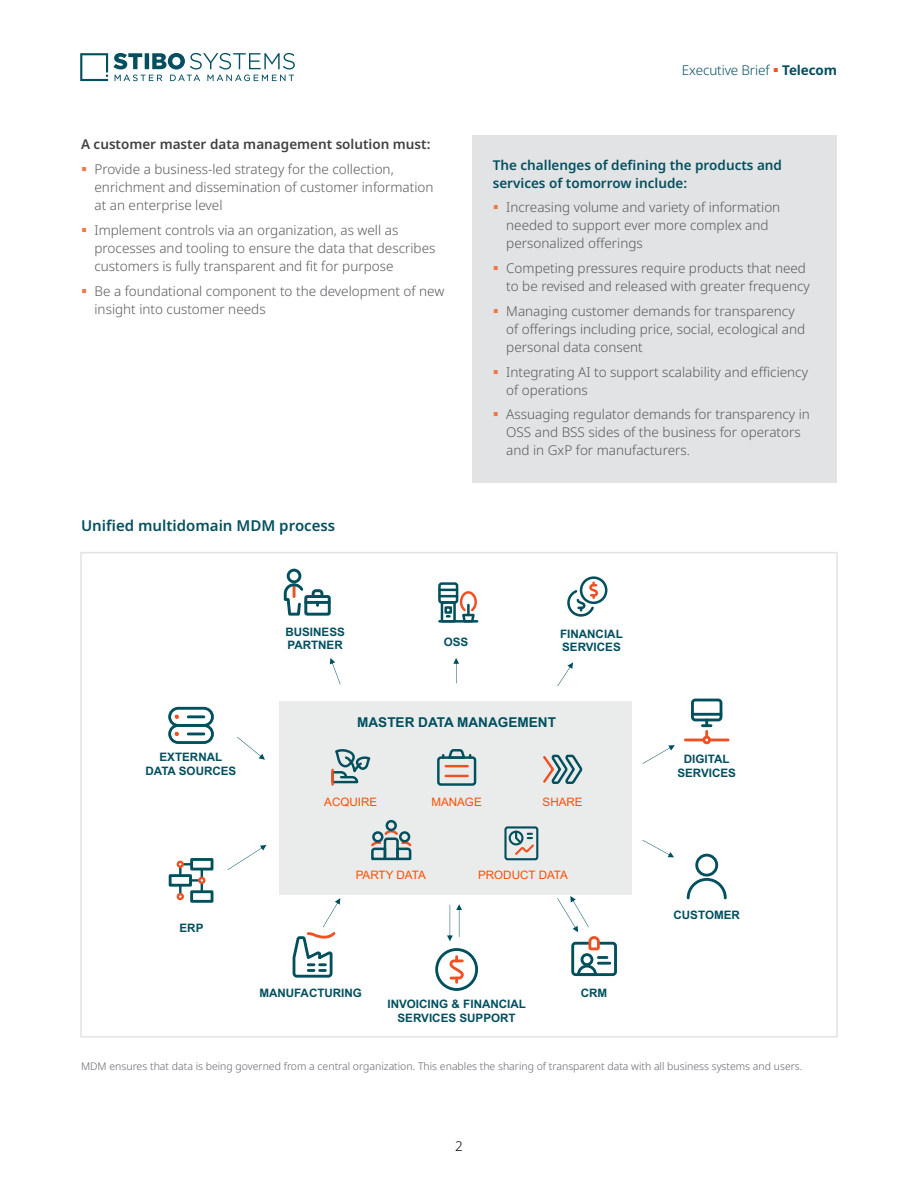
<style>
.page{position:relative;width:918px;height:1188px;background:#fff}
.page>*{position:absolute;margin:0;border:0;box-sizing:border-box;transform-origin:0 0}
.t1{font:600 15px "Noto Sans";color:#044f5f}
.t2{font:700 13.65px "Arial";color:#004f5f}
.t3{font:300 13.5px/18px "Noto Sans";color:#58595b}
.t4{font:600 13.5px/18px "Noto Sans";color:#044f5f}
.t5{font:600 13.5px "Noto Sans";color:#414042}
.t6{font:300 13.5px "Noto Sans";letter-spacing:-.01em;color:#044f5f}
.t7{font:300 13.5px "Noto Sans";color:#000}
.t8{font:700 11.7px/13.5px "Arial";color:#004f5f;text-align:center}
.t9{font:11.7px "Arial";color:#ff4e00}
.t10{font:11.7px "Arial";letter-spacing:-.02em;color:#ff4e00}
.t11{font:300 10.5px "Noto Sans";color:#63656a}
.s1{color:#f05123}
.s2{font-weight:700}
</style>
<div class="page">
<svg style="left:80px;top:53px;width:215px;height:28px"></svg>
<div style="left:279px;top:701px;width:352px;height:194px;background:#eaecec"></div>
<svg style="left:175px;top:715px;width:4px;height:4px"></svg>
<svg style="left:175px;top:732px;width:4px;height:4px"></svg>
<div style="left:168px;top:707px;width:46px;height:20px;border:3px solid #004f5d;border-radius:9px"></div>
<div style="left:168px;top:724px;width:46px;height:20px;border:3px solid #004f5d;border-radius:9px"></div>
<hr style="left:188px;top:715px;width:16px;height:3px;background:#004f5d">
<svg style="left:188px;top:733px;width:16px;height:2px"></svg>
<div style="left:190px;top:890px;width:23px;height:13px;border:3px solid #004f5d"></div>
<div style="left:190px;top:858px;width:23px;height:13px;border:3px solid #004f5d"></div>
<div style="left:169px;top:874px;width:23px;height:13px;border:3px solid #004f5d"></div>
<div style="left:177px;top:861px;width:7px;height:7px;border:2px solid #f05123;border-radius:50%"></div>
<div style="left:177px;top:893px;width:7px;height:7px;border:2px solid #f05123;border-radius:50%"></div>
<svg style="left:179px;top:863px;width:24px;height:31px"></svg>
<div style="left:198px;top:877px;width:7px;height:7px;border:2px solid #f05123;border-radius:50%"></div>
<div style="left:571px;top:942px;width:46px;height:34px;border:3px solid #004f5d;border-radius:3px"></div>
<div style="left:435px;top:948px;width:43px;height:43px;border:3px solid #004f5d;border-radius:50%"></div>
<svg style="left:449px;top:957px;width:15px;height:25px"></svg>
<svg style="left:331px;top:750px;width:40px;height:34px"></svg>
<hr style="left:331px;top:770px;width:3px;height:15px;background:#f05123">
<div style="left:437px;top:756px;width:39px;height:30px;border:2px solid #004f5d;border-radius:2px"></div>
<hr style="left:446px;top:765px;width:22px;height:2px;background:#f05123">
<hr style="left:446px;top:775px;width:22px;height:2px;background:#f05123">
<svg style="left:442px;top:749px;width:29px;height:10px"></svg>
<svg style="left:543px;top:754px;width:40px;height:30px"></svg>
<div style="left:691px;top:699px;width:31px;height:22px;border:3px solid #004f5d;border-radius:3px"></div>
<svg style="left:685px;top:720px;width:43px;height:21px"></svg>
<hr style="left:692px;top:713px;width:29px;height:3px;background:#004f5d">
<div style="left:702px;top:736px;width:9px;height:8px;border:3px solid #f05123;border-radius:50%"></div>
<div style="left:695px;top:854px;width:23px;height:23px;border:3px solid #004f5d;border-radius:50%"></div>
<svg style="left:686px;top:878px;width:41px;height:22px"></svg>
<svg style="left:330px;top:658px;width:11px;height:26px"></svg>
<svg style="left:453px;top:658px;width:6px;height:25px"></svg>
<svg style="left:557px;top:662px;width:16px;height:24px"></svg>
<svg style="left:643px;top:745px;width:32px;height:19px"></svg>
<svg style="left:643px;top:840px;width:31px;height:17px"></svg>
<svg style="left:557px;top:896px;width:53px;height:81px"></svg>
<svg style="left:447px;top:904px;width:15px;height:37px"></svg>
<svg style="left:292px;top:898px;width:48px;height:80px"></svg>
<svg style="left:228px;top:845px;width:38px;height:25px"></svg>
<svg style="left:237px;top:737px;width:28px;height:23px"></svg>
<hr style="left:439px;top:620px;width:38px;height:3px;background:#004f5d">
<div style="left:438px;top:582px;width:20px;height:22px;border:3px solid #004f5d;border-radius:2px"></div>
<svg style="left:439px;top:589px;width:37px;height:34px"></svg>
<div style="left:304px;top:595px;width:27px;height:21px;border:3px solid #004f5d"></div>
<hr style="left:306px;top:601px;width:23px;height:3px;background:#004f5d">
<div style="left:287px;top:569px;width:14px;height:14px;border:3px solid #004f5d;border-radius:50%"></div>
<svg style="left:283px;top:584px;width:42px;height:32px"></svg>
<div style="left:580px;top:576px;width:27px;height:28px;border:3px solid #004f5d;border-radius:50%"></div>
<svg style="left:567px;top:583px;width:33px;height:34px"></svg>
<svg style="left:371px;top:829px;width:41px;height:32px"></svg>
<div style="left:386px;top:820px;width:11px;height:11px;border:3px solid #004f5d;border-radius:50%"></div>
<div style="left:399px;top:831px;width:11px;height:12px;border:3px solid #004f5d;border-radius:50%"></div>
<div style="left:372px;top:831px;width:11px;height:12px;border:3px solid #004f5d;border-radius:50%"></div>
<div style="left:504px;top:826px;width:34px;height:34px;border:2px solid #004f5d;border-radius:2px"></div>
<div style="left:509px;top:831px;width:15px;height:14px;border:2px solid #004f5d;border-radius:50%"></div>
<svg style="left:513px;top:830px;width:23px;height:27px"></svg>
<div style="left:80px;top:552px;width:758px;height:486px;border:2px solid #e2e3e4"></div>
<div style="left:472px;top:135px;width:365px;height:347px;background:#e2e3e4"></div>
<p class="t5" style="left:81px;top:135px;width:351px">A customer master data management solution must:</p>
<p class="t3" style="left:95px;top:161px;width:341px">Provide a business-led strategy for the collection, enrichment and dissemination of customer information at an enterprise level</p>
<p class="t3" style="left:95px;top:221px;width:342px">Implement controls via an organization, as well as processes and tooling to ensure the data that describes customers is fully transparent and fit for purpose</p>
<p class="t3" style="left:95px;top:282px;width:351px">Be a foundational component to the development of new insight into customer needs</p>
<p class="t1" style="left:81px;top:515px;width:256px">Unified multidomain MDM process</p>
<p class="t6" style="left:682px;top:60px;width:157px">Executive Brief <span class="s1">▪</span> <span class="s2">Telecom</span></p>
<p class="t4" style="left:493px;top:156px;width:291px">The challenges of defining the products and services of tomorrow include:</p>
<p class="t3" style="left:506px;top:199px;width:276px">Increasing volume and variety of information needed to support ever more complex and personalized offerings</p>
<p class="t3" style="left:506px;top:260px;width:305px">Competing pressures require products that need to be revised and released with greater frequency</p>
<p class="t3" style="left:506px;top:302px;width:301px">Managing customer demands for transparency of offerings including price, social, ecological and personal data consent</p>
<p class="t3" style="left:506px;top:363px;width:303px">Integrating AI to support scalability and efficiency of operations</p>
<p class="t3" style="left:506px;top:406px;width:305px">Assuaging regulator demands for transparency in<br>OSS and BSS sides of the business for operators and in GxP for manufacturers.</p>
<p class="t8" style="left:285px;top:625px;width:61px;text-align:left">BUSINESS<br>PARTNER</p>
<p class="t8" style="left:444px;top:635px;width:26px">OSS</p>
<p class="t8" style="left:560px;top:627px;width:64px;text-align:left">FINANCIAL<br>SERVICES</p>
<p class="t8" style="left:145px;top:751px;width:92px">EXTERNAL<br>DATA SOURCES</p>
<p class="t2" style="left:357px;top:713px;width:200px">MASTER DATA MANAGEMENT</p>
<p class="t9" style="left:324px;top:794px;width:55px">ACQUIRE</p>
<p class="t9" style="left:431px;top:794px;width:52px">MANAGE</p>
<p class="t9" style="left:543px;top:794px;width:42px">SHARE</p>
<p class="t8" style="left:180px;top:921px;width:25px">ERP</p>
<p class="t10" style="left:356px;top:867px;width:72px">PARTY DATA</p>
<p class="t9" style="left:478px;top:867px;width:92px">PRODUCT DATA</p>
<p class="t8" style="left:259px;top:986px;width:104px">MANUFACTURING</p>
<p class="t8" style="left:387px;top:998px;width:140px">INVOICING &amp; FINANCIAL<br>SERVICES SUPPORT</p>
<p class="t8" style="left:581px;top:986px;width:28px">CRM</p>
<p class="t8" style="left:677px;top:753px;width:60px">DIGITAL<br>SERVICES</p>
<p class="t8" style="left:674px;top:909px;width:68px">CUSTOMER</p>
<p class="t11" style="left:81px;top:1058px;width:723px">MDM ensures that data is being governed from a central organization. This enables the sharing of transparent data with all business systems and users.</p>
<p class="t7" style="left:455px;top:1137px;width:9px">2</p>
</div>
